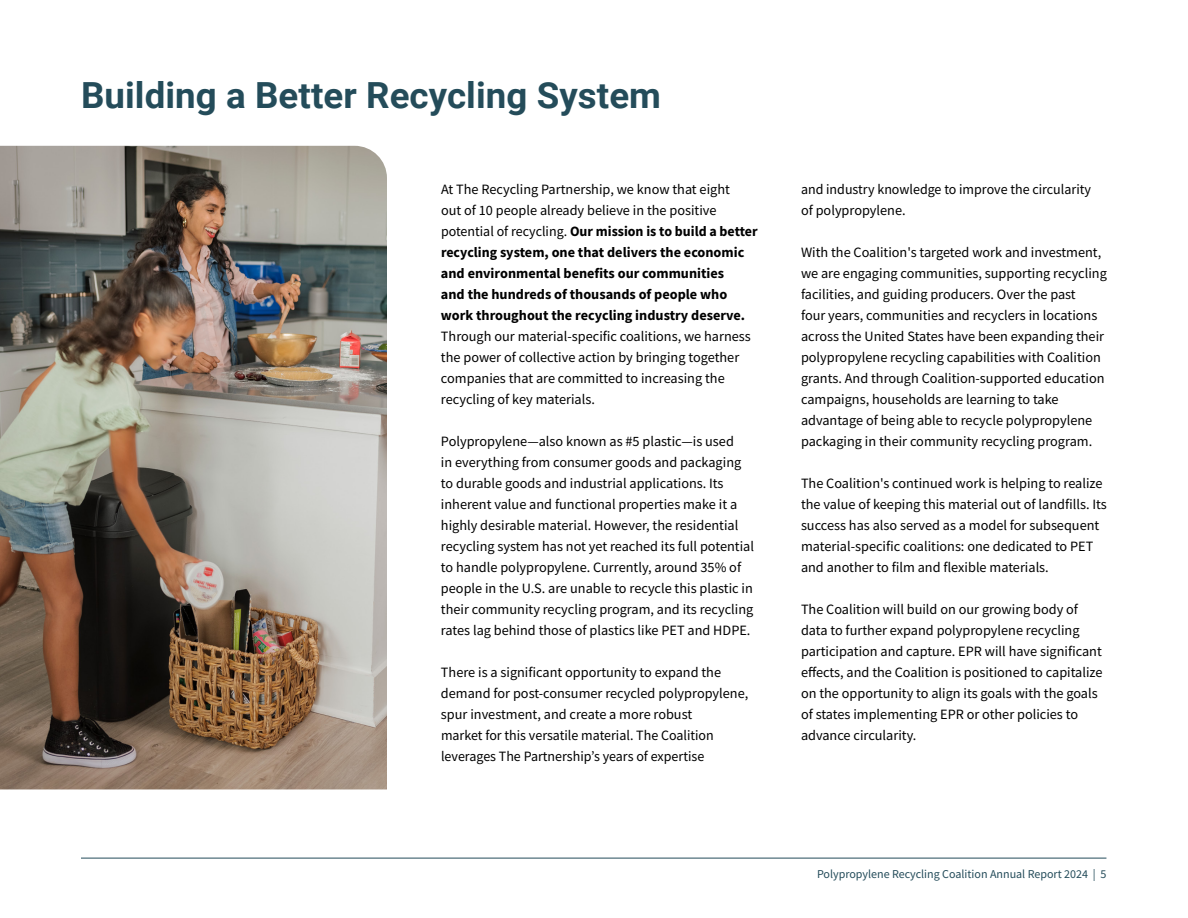
<style>
.page{position:relative;width:1188px;height:918px;background:#fff}
.page>*{position:absolute;margin:0;border:0;box-sizing:border-box;transform-origin:0 0}
.t1{font:700 36px "Roboto";color:#244c5a}
.t2{font:14.25px/21px "Source Sans Pro";color:#000}
.t3{font:700 14.25px/21px "Source Sans Pro";color:#000}
.t4{font:12px "Source Sans Pro";color:#244c5a}
.s1{font-weight:400}
</style>
<div class="page">
<hr style="left:81px;top:858px;width:1025px;height:1px;background:#244c5a">
<img style="left:0;top:146px;width:387px;height:643px">
<h1 class="t1" style="left:81px;top:70px;width:582px">Building a Better Recycling System</h1>
<p class="t3" style="left:441px;top:179px;width:318px"><span class="s1">At The Recycling Partnership, we know that eight<br>out of 10 people already believe in the positive potential of recycling.</span> Our mission is to build a better recycling system, one that delivers the economic and environmental benefits our communities<br>and the hundreds of thousands of people who work throughout the recycling industry deserve.</p>
<p class="t2" style="left:441px;top:326px;width:311px">Through our material-specific coalitions, we harness the power of collective action by bringing together companies that are committed to increasing the recycling of key materials.</p>
<p class="t2" style="left:441px;top:431px;width:315px">Polypropylene—also known as #5 plastic—is used<br>in everything from consumer goods and packaging to durable goods and industrial applications. Its inherent value and functional properties make it a highly desirable material. However, the residential recycling system has not yet reached its full potential to handle polypropylene. Currently, around 35% of people in the U.S. are unable to recycle this plastic in their community recycling program, and its recycling rates lag behind those of plastics like PET and HDPE.</p>
<p class="t2" style="left:441px;top:662px;width:309px">There is a significant opportunity to expand the demand for post-consumer recycled polypropylene, spur investment, and create a more robust<br>market for this versatile material. The Coalition leverages The Partnership’s years of expertise</p>
<p class="t2" style="left:801px;top:179px;width:292px">and industry knowledge to improve the circularity of polypropylene.</p>
<p class="t2" style="left:801px;top:242px;width:307px">With the Coalition's targeted work and investment, we are engaging communities, supporting recycling facilities, and guiding producers. Over the past<br>four years, communities and recyclers in locations across the United States have been expanding their polypropylene recycling capabilities with Coalition grants. And through Coalition-supported education campaigns, households are learning to take advantage of being able to recycle polypropylene packaging in their community recycling program.</p>
<p class="t2" style="left:801px;top:473px;width:307px">The Coalition's continued work is helping to realize the value of keeping this material out of landfills. Its success has also served as a model for subsequent material-specific coalitions: one dedicated to PET and another to film and flexible materials.</p>
<p class="t2" style="left:801px;top:599px;width:303px">The Coalition will build on our growing body of data to further expand polypropylene recycling participation and capture. EPR will have significant effects, and the Coalition is positioned to capitalize on the opportunity to align its goals with the goals of states implementing EPR or other policies to advance circularity.</p>
<p class="t4" style="left:817px;top:866px;width:291px">Polypropylene Recycling Coalition Annual Report 2024 | 5</p>
</div>
